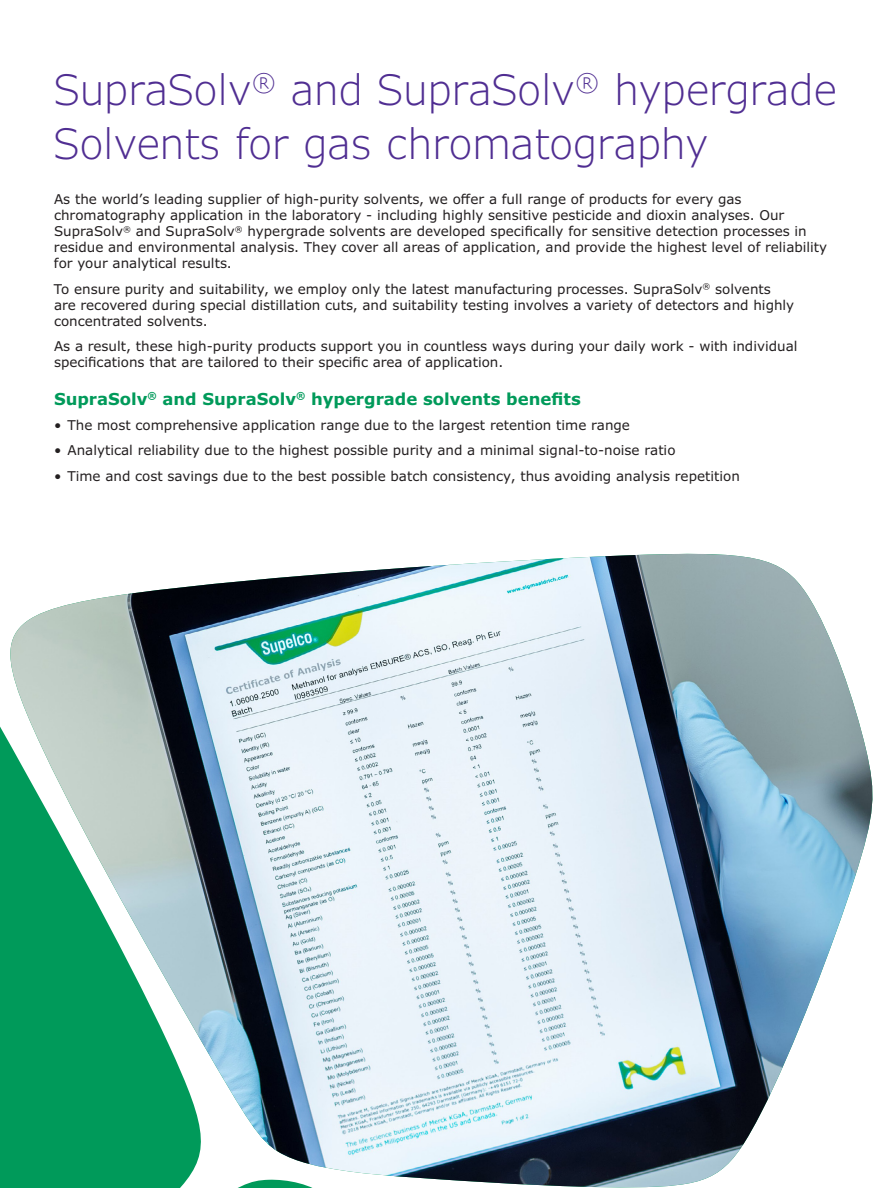
<style>
.page{position:relative;width:891px;height:1188px;background:#fff}
.page>*{position:absolute;margin:0;border:0;box-sizing:border-box;transform-origin:0 0}
.t1{font:300 42px/54px "Verdana Pro";color:#502e92}
.t2{font:700 16.5px "Verdana Pro";color:#009a5a}
.t3{font:13.5px/16.2px "Verdana Pro";color:#231f20}
</style>
<div class="page">
<img style="left:9px;top:554px;width:864px;height:634px">
<h1 class="t1" style="left:54px;top:63px;width:785px">SupraSolv<sup>®</sup> and SupraSolv<sup>®</sup> hypergrade<br>Solvents for gas chromatography</h1>
<p class="t3" style="left:54px;top:191px;width:775px">As the world’s leading supplier of high-purity solvents, we offer a full range of products for every gas chromatography application in the laboratory - including highly sensitive pesticide and dioxin analyses. Our SupraSolv<sup>®</sup> and SupraSolv<sup>®</sup> hypergrade solvents are developed specifically for sensitive detection processes in residue and environmental analysis. They cover all areas of application, and provide the highest level of reliability for your analytical results.</p>
<p class="t3" style="left:54px;top:281px;width:742px">To ensure purity and suitability, we employ only the latest manufacturing processes. SupraSolv<sup>®</sup> solvents are recovered during special distillation cuts, and suitability testing involves a variety of detectors and highly concentrated solvents.</p>
<p class="t3" style="left:54px;top:338px;width:745px">As a result, these high-purity products support you in countless ways during your daily work - with individual specifications that are tailored to their specific area of application.</p>
<p class="t2" style="left:54px;top:388px;width:529px">SupraSolv<sup>®</sup> and SupraSolv<sup>®</sup> hypergrade solvents benefits</p>
<p class="t3" style="left:54px;top:417px;width:578px">• The most comprehensive application range due to the largest retention time range</p>
<p class="t3" style="left:54px;top:443px;width:623px">• Analytical reliability due to the highest possible purity and a minimal signal-to-noise ratio</p>
<p class="t3" style="left:54px;top:468px;width:687px">• Time and cost savings due to the best possible batch consistency, thus avoiding analysis repetition</p>
</div>
